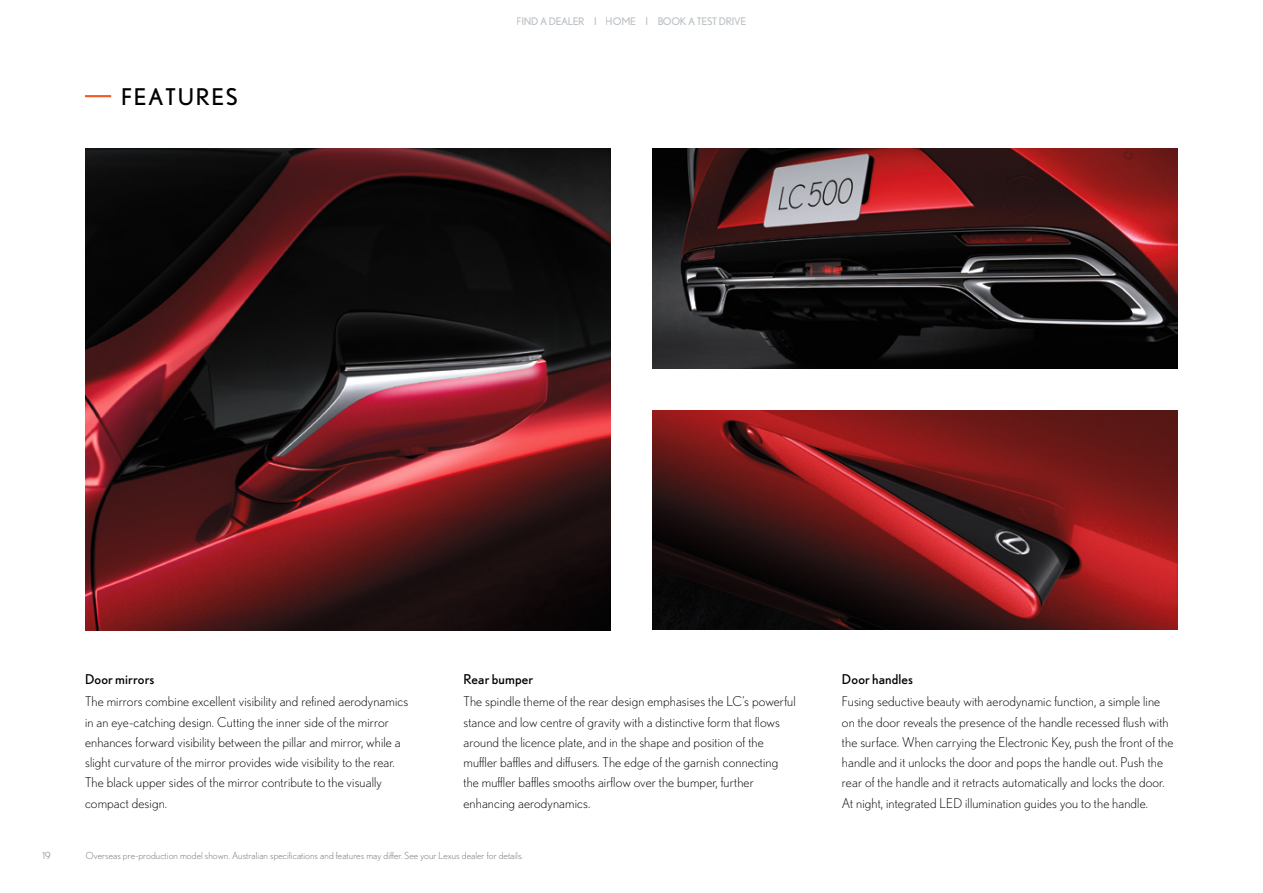
<style>
.page{position:relative;width:1263px;height:893px;background:#fff}
.page>*{position:absolute;margin:0;border:0;box-sizing:border-box;transform-origin:0 0}
.t1{font:22.95px "Nobel";letter-spacing:.07em;color:#000}
.t2{font:300 13.5px/20.2px "Nobel";letter-spacing:.01em;color:#000}
.t3{font:13.5px "Nobel";letter-spacing:.01em;color:#000}
.t4{font:10.5px "Nobel";letter-spacing:-.03em;color:#acb4b8}
.t5{font:300 9.75px "Nobel";letter-spacing:.01em;color:#6d6e71}
</style>
<div class="page">
<hr style="left:85px;top:95px;width:26px;height:2px;background:#f15822">
<img style="left:85px;top:149px;width:525px;height:481px">
<img style="left:653px;top:149px;width:525px;height:219px">
<img style="left:653px;top:411px;width:525px;height:218px">
<h1 class="t1" style="left:121px;top:83px;width:118px">FEATURES</h1>
<p class="t4" style="left:517px;top:15px;width:69px">FIND A DEALER</p>
<p class="t4" style="left:606px;top:15px;width:32px">HOME</p>
<p class="t4" style="left:657px;top:15px;width:90px">BOOK A TEST DRIVE</p>
<p class="t3" style="left:85px;top:671px;width:71px">Door mirrors</p>
<p class="t2" style="left:85px;top:691px;width:325px">The mirrors combine excellent visibility and refined aerodynamics in an eye-catching design. Cutting the inner side of the mirror enhances forward visibility between the pillar and mirror, while a slight curvature of the mirror provides wide visibility to the rear.<br>The black upper sides of the mirror contribute to the visually compact design.</p>
<p class="t3" style="left:463px;top:671px;width:71px">Rear bumper</p>
<p class="t2" style="left:463px;top:691px;width:334px">The spindle theme of the rear design emphasises the LC’s powerful stance and low centre of gravity with a distinctive form that flows around the licence plate, and in the shape and position of the muffler baffles and diffusers. The edge of the garnish connecting the muffler baffles smooths airflow over the bumper, further enhancing aerodynamics.</p>
<p class="t5" style="left:43px;top:850px;width:10px">19</p>
<p class="t5" style="left:86px;top:850px;width:439px">Overseas pre-production model shown. Australian specifications and features may differ. See your Lexus dealer for details.</p>
<p class="t3" style="left:842px;top:671px;width:73px">Door handles</p>
<p class="t2" style="left:842px;top:691px;width:333px">Fusing seductive beauty with aerodynamic function, a simple line on the door reveals the presence of the handle recessed flush with the surface. When carrying the Electronic Key, push the front of the handle and it unlocks the door and pops the handle out. Push the rear of the handle and it retracts automatically and locks the door.<br>At night, integrated LED illumination guides you to the handle.</p>
</div>
